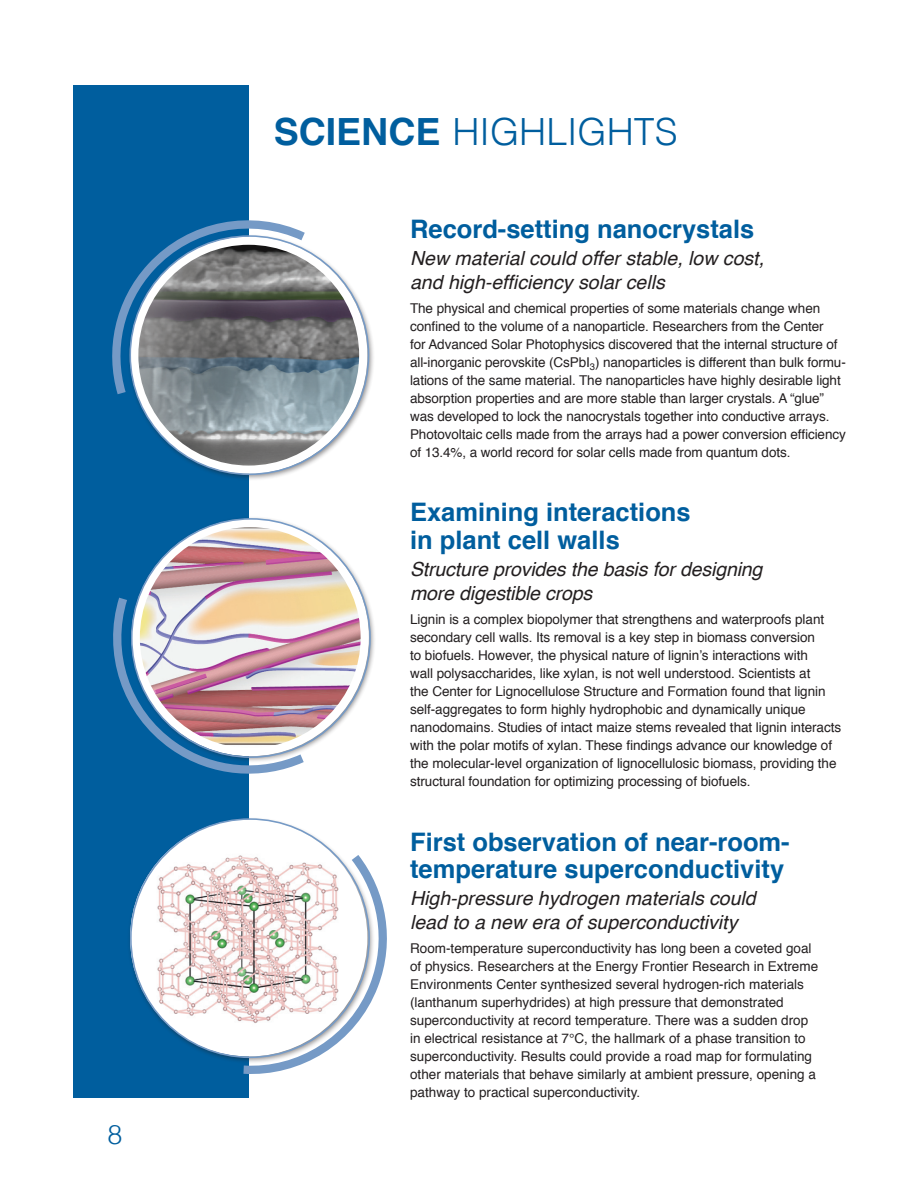
<style>
.page{position:relative;width:918px;height:1188px;background:#fff}
.page>*{position:absolute;margin:0;border:0;box-sizing:border-box;transform-origin:0 0}
.t1{font:300 37.5px "Helvetica";color:#005e9e}
.t2{font:300 27px "Helvetica";color:#005e9e}
.t3{font:700 25.5px/27.8px "Helvetica";color:#005e9e}
.t4{font:italic 19.5px/24px "Helvetica";color:#231f20}
.t5{font:13.5px/18px "Helvetica";letter-spacing:-.005em;color:#231f20}
.s1{font-weight:700}
</style>
<div class="page">
<div style="left:74px;top:86px;width:175px;height:1012px;background:#005e9e"></div>
<div style="left:128px;top:234px;width:247px;height:247px;background:#231f20;opacity:.5"></div>
<img style="left:134px;top:241px;width:229px;height:229px;border-radius:115px">
<div style="left:129px;top:516px;width:247px;height:248px;background:#231f20;opacity:.5"></div>
<img style="left:136px;top:527px;width:229px;height:225px">
<div style="left:128px;top:817px;width:247px;height:247px;background:#231f20;opacity:.5"></div>
<div style="left:134px;top:823px;width:229px;height:229px;background:#fff;border-radius:50%"></div>
<img style="left:149px;top:845px;width:197px;height:181px">
<svg style="left:113px;top:588px;width:200px;height:186px"></svg>
<svg style="left:235px;top:846px;width:152px;height:228px"></svg>
<svg style="left:112px;top:220px;width:202px;height:183px"></svg>
<h2 class="t2" style="left:107px;top:1112px;width:17px">8</h2>
<h1 class="t1" style="left:274px;top:99px;width:405px"><span class="s1">SCIENCE</span> HIGHLIGHTS</h1>
<p class="t3" style="left:410px;top:216px;width:346px">Record-setting nanocrystals</p>
<p class="t4" style="left:410px;top:247px;width:356px">New material could offer stable, low cost, and high-efficiency solar cells</p>
<p class="t5" style="left:410px;top:300px;width:412px">The physical and chemical properties of some materials change when</p>
<p class="t5" style="left:410px;top:318px;width:415px">confined to the volume of a nanoparticle. Researchers from the Center</p>
<p class="t5" style="left:410px;top:336px;width:437px">for Advanced Solar Photophysics discovered that the internal structure of all-inorganic perovskite (CsPbI<sub>3</sub>) nanoparticles is different than bulk formu&shy;lations of the same material. The nanoparticles have highly desirable light absorption properties and are more stable than larger crystals. A “glue” was developed to lock the nanocrystals together into conductive arrays.</p>
<p class="t5" style="left:410px;top:426px;width:437px">Photovoltaic cells made from the arrays had a power conversion efficiency of 13.4%, a world record for solar cells made from quantum dots.</p>
<p class="t3" style="left:410px;top:498px;width:282px">Examining interactions in plant cell walls</p>
<p class="t4" style="left:410px;top:557px;width:354px">Structure provides the basis for designing more digestible crops</p>
<p class="t5" style="left:410px;top:610px;width:416px">Lignin is a complex biopolymer that strengthens and waterproofs plant secondary cell walls. Its removal is a key step in biomass conversion</p>
<p class="t5" style="left:410px;top:646px;width:399px">to biofuels. However, the physical nature of lignin’s interactions with</p>
<p class="t5" style="left:410px;top:664px;width:433px">wall polysaccharides, like xylan, is not well understood. Scientists at<br>the Center for Lignocellulose Structure and Formation found that lignin self-aggregates to form highly hydrophobic and dynamically unique nanodomains. Studies of intact maize stems revealed that lignin interacts</p>
<p class="t5" style="left:410px;top:736px;width:424px">with the polar motifs of xylan. These findings advance our knowledge of</p>
<p class="t5" style="left:410px;top:754px;width:428px">the molecular-level organization of lignocellulosic biomass, providing the structural foundation for optimizing processing of biofuels.</p>
<p class="t3" style="left:410px;top:828px;width:381px">First observation of near-room&shy;temperature superconductivity</p>
<p class="t4" style="left:410px;top:887px;width:347px">High-pressure hydrogen materials could lead to a new era of superconductivity</p>
<p class="t5" style="left:410px;top:940px;width:410px">Room-temperature superconductivity has long been a coveted goal of physics. Researchers at the Energy Frontier Research in Extreme Environments Center synthesized several hydrogen-rich materials (lanthanum superhydrides) at high pressure that demonstrated superconductivity at record temperature. There was a sudden drop in electrical resistance at 7°C, the hallmark of a phase transition to superconductivity. Results could provide a road map for formulating other materials that behave similarly at ambient pressure, opening a pathway to practical superconductivity.</p>
</div>
